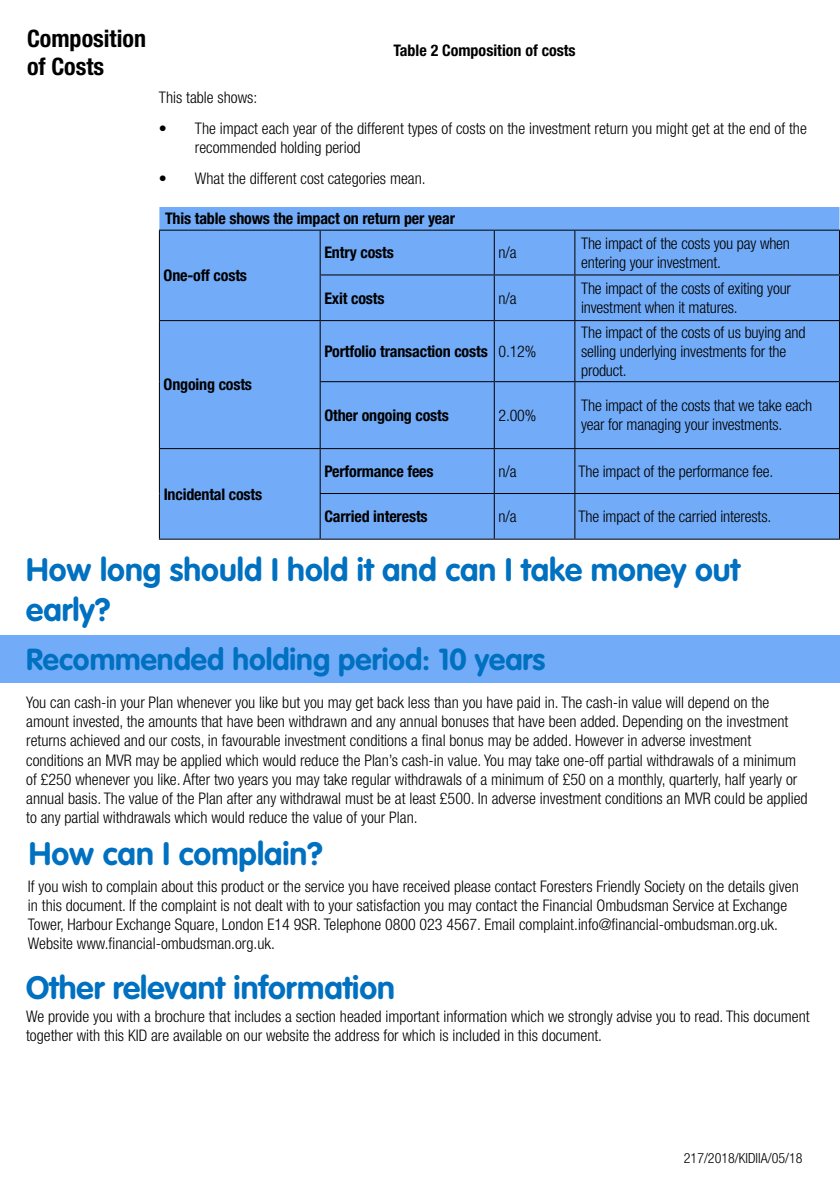
<style>
.page{position:relative;width:840px;height:1191px;background:#fff}
.page>*{position:absolute;margin:0;border:0;box-sizing:border-box;transform-origin:0 0}
.t1{font:700 32px/40px "VAG Rounded Std";color:#0070c0}
.t2{font:700 30px "VAG Rounded Std";color:#0070c0}
.t3{font:700 condensed 24px/28.8px "Helvetica Neue LT Std";color:#000}
.t4{font:300 condensed 16px/19.2px "Helvetica Neue LT Std";color:#000}
.t5{font:700 condensed 16px "Helvetica Neue LT Std";letter-spacing:-.01em;color:#000}
.t6{font:300 condensed 14px "Helvetica Neue LT Std";color:#000}
.s1{font-weight:300}
</style>
<div class="page">
<div style="left:159px;top:207px;width:680px;height:331px;background:#72abf7"></div>
<hr style="left:159px;top:230px;width:161px;height:1px;background:#000">
<hr style="left:159px;top:231px;width:1px;height:44px;background:#000">
<hr style="left:320px;top:230px;width:174px;height:1px;background:#000">
<hr style="left:319px;top:231px;width:1px;height:43px;background:#000">
<hr style="left:494px;top:230px;width:80px;height:1px;background:#000">
<hr style="left:493px;top:231px;width:1px;height:43px;background:#000">
<hr style="left:574px;top:230px;width:265px;height:1px;background:#000">
<hr style="left:574px;top:231px;width:1px;height:43px;background:#000">
<hr style="left:838px;top:231px;width:1px;height:43px;background:#000">
<hr style="left:159px;top:275px;width:1px;height:45px;background:#000">
<hr style="left:319px;top:274px;width:175px;height:1px;background:#000">
<hr style="left:319px;top:275px;width:1px;height:45px;background:#000">
<hr style="left:494px;top:274px;width:80px;height:1px;background:#000">
<hr style="left:493px;top:275px;width:1px;height:45px;background:#000">
<hr style="left:574px;top:274px;width:265px;height:1px;background:#000">
<hr style="left:574px;top:275px;width:1px;height:45px;background:#000">
<hr style="left:838px;top:275px;width:1px;height:45px;background:#000">
<hr style="left:159px;top:320px;width:161px;height:1px;background:#000">
<hr style="left:159px;top:321px;width:1px;height:61px;background:#000">
<hr style="left:320px;top:320px;width:174px;height:1px;background:#000">
<hr style="left:319px;top:321px;width:1px;height:60px;background:#000">
<hr style="left:494px;top:320px;width:80px;height:1px;background:#000">
<hr style="left:493px;top:321px;width:1px;height:60px;background:#000">
<hr style="left:574px;top:320px;width:265px;height:1px;background:#000">
<hr style="left:574px;top:321px;width:1px;height:60px;background:#000">
<hr style="left:838px;top:321px;width:1px;height:60px;background:#000">
<hr style="left:159px;top:382px;width:1px;height:66px;background:#000">
<hr style="left:319px;top:381px;width:175px;height:1px;background:#000">
<hr style="left:319px;top:382px;width:1px;height:66px;background:#000">
<hr style="left:494px;top:381px;width:80px;height:1px;background:#000">
<hr style="left:493px;top:382px;width:1px;height:66px;background:#000">
<hr style="left:574px;top:381px;width:265px;height:1px;background:#000">
<hr style="left:574px;top:382px;width:1px;height:66px;background:#000">
<hr style="left:838px;top:382px;width:1px;height:66px;background:#000">
<hr style="left:159px;top:448px;width:161px;height:1px;background:#000">
<hr style="left:159px;top:449px;width:1px;height:44px;background:#000">
<hr style="left:320px;top:448px;width:174px;height:1px;background:#000">
<hr style="left:319px;top:449px;width:1px;height:44px;background:#000">
<hr style="left:494px;top:448px;width:80px;height:1px;background:#000">
<hr style="left:493px;top:449px;width:1px;height:44px;background:#000">
<hr style="left:574px;top:448px;width:265px;height:1px;background:#000">
<hr style="left:574px;top:449px;width:1px;height:44px;background:#000">
<hr style="left:838px;top:449px;width:1px;height:44px;background:#000">
<hr style="left:159px;top:493px;width:1px;height:45px;background:#000">
<hr style="left:319px;top:493px;width:175px;height:1px;background:#000">
<hr style="left:319px;top:494px;width:1px;height:44px;background:#000">
<hr style="left:494px;top:493px;width:80px;height:1px;background:#000">
<hr style="left:493px;top:494px;width:1px;height:44px;background:#000">
<hr style="left:574px;top:493px;width:265px;height:1px;background:#000">
<hr style="left:574px;top:494px;width:1px;height:44px;background:#000">
<hr style="left:838px;top:494px;width:1px;height:44px;background:#000">
<hr style="left:159px;top:538px;width:161px;height:1px;background:#000">
<hr style="left:320px;top:538px;width:174px;height:1px;background:#000">
<hr style="left:494px;top:538px;width:80px;height:1px;background:#000">
<hr style="left:574px;top:538px;width:265px;height:1px;background:#000">
<div style="left:0;top:635px;width:839px;height:47px;background:#72abf7"></div>
<h3 class="t3" style="left:27px;top:23px;width:120px">Composition of Costs</h3>
<p class="t5" style="left:393px;top:40px;width:184px">Table 2 Composition of costs</p>
<p class="t4" style="left:159px;top:88px;width:100px">This table shows:</p>
<p class="t4" style="left:195px;top:119px;width:613px;text-indent:-36px">• The impact each year of the different types of costs on the investment return you might get at the end of the recommended holding period</p>
<p class="t4" style="left:159px;top:168px;width:268px">• What the different cost categories mean.</p>
<p class="t5" style="left:165px;top:209px;width:291px">This table shows the impact on return per year</p>
<p class="t5" style="left:163px;top:266px;width:85px">One-off costs</p>
<p class="t5" style="left:163px;top:375px;width:90px">Ongoing costs</p>
<p class="t5" style="left:324px;top:243px;width:71px">Entry costs</p>
<p class="t4" style="left:498px;top:243px;width:20px">n/a</p>
<p class="t4" style="left:580px;top:233px;width:210px">The impact of the costs you pay when entering your investment.</p>
<p class="t5" style="left:324px;top:288px;width:62px">Exit costs</p>
<p class="t4" style="left:498px;top:288px;width:20px">n/a</p>
<p class="t4" style="left:580px;top:278px;width:211px">The impact of the costs of exiting your investment when it matures.</p>
<p class="t5" style="left:324px;top:341px;width:213px">Portfolio transaction costs <span class="s1">0.12%</span></p>
<p class="t4" style="left:580px;top:322px;width:226px">The impact of the costs of us buying and selling underlying investments for the product.</p>
<p class="t5" style="left:324px;top:405px;width:126px">Other ongoing costs</p>
<p class="t4" style="left:498px;top:405px;width:39px">2.00%</p>
<p class="t4" style="left:580px;top:396px;width:232px">The impact of the costs that we take each year for managing your investments.</p>
<p class="t5" style="left:324px;top:461px;width:111px">Performance fees</p>
<p class="t4" style="left:498px;top:461px;width:20px">n/a</p>
<p class="t4" style="left:578px;top:461px;width:196px">The impact of the performance fee.</p>
<p class="t5" style="left:324px;top:507px;width:105px">Carried interests</p>
<p class="t4" style="left:498px;top:506px;width:20px">n/a</p>
<p class="t4" style="left:578px;top:506px;width:194px">The impact of the carried interests.</p>
<h1 class="t1" style="left:26px;top:551px;width:715px">How long should I hold it and can I take money out early?</h1>
<h2 class="t2" style="left:26px;top:641px;width:520px">Recommended holding period: 10 years</h2>
<p class="t4" style="left:26px;top:692px;width:782px">You can cash-in your Plan whenever you like but you may get back less than you have paid in. The cash-in value will depend on the amount invested, the amounts that have been withdrawn and any annual bonuses that have been added. Depending on the investment returns achieved and our costs, in favourable investment conditions a final bonus may be added. However in adverse investment conditions an MVR may be applied which would reduce the Plan’s cash-in value. You may take one-off partial withdrawals of a minimum of £250 whenever you like. After two years you may take regular withdrawals of a minimum of £50 on a monthly, quarterly, half yearly or annual basis. The value of the Plan after any withdrawal must be at least £500. In adverse investment conditions an MVR could be applied to any partial withdrawals which would reduce the value of your Plan.</p>
<h1 class="t1" style="left:29px;top:834px;width:295px">How can I complain?</h1>
<p class="t4" style="left:28px;top:876px;width:771px">If you wish to complain about this product or the service you have received please contact Foresters Friendly Society on the details given in this document. If the complaint is not dealt with to your satisfaction you may contact the Financial Ombudsman Service at Exchange Tower, Harbour Exchange Square, London E14 9SR. Telephone 0800 023 4567. Email complaint.info@financial-ombudsman.org.uk.<br>Website www.financial-ombudsman.org.uk.</p>
<h1 class="t1" style="left:26px;top:969px;width:370px">Other relevant information</h1>
<p class="t4" style="left:26px;top:1006px;width:784px">We provide you with a brochure that includes a section headed important information which we strongly advise you to read. This document together with this KID are available on our website the address for which is included in this document.</p>
<p class="t5" style="left:163px;top:484px;width:100px">Incidental costs</p>
<p class="t6" style="left:683px;top:1150px;width:120px">217/2018/KIDIIA/05/18</p>
</div>
